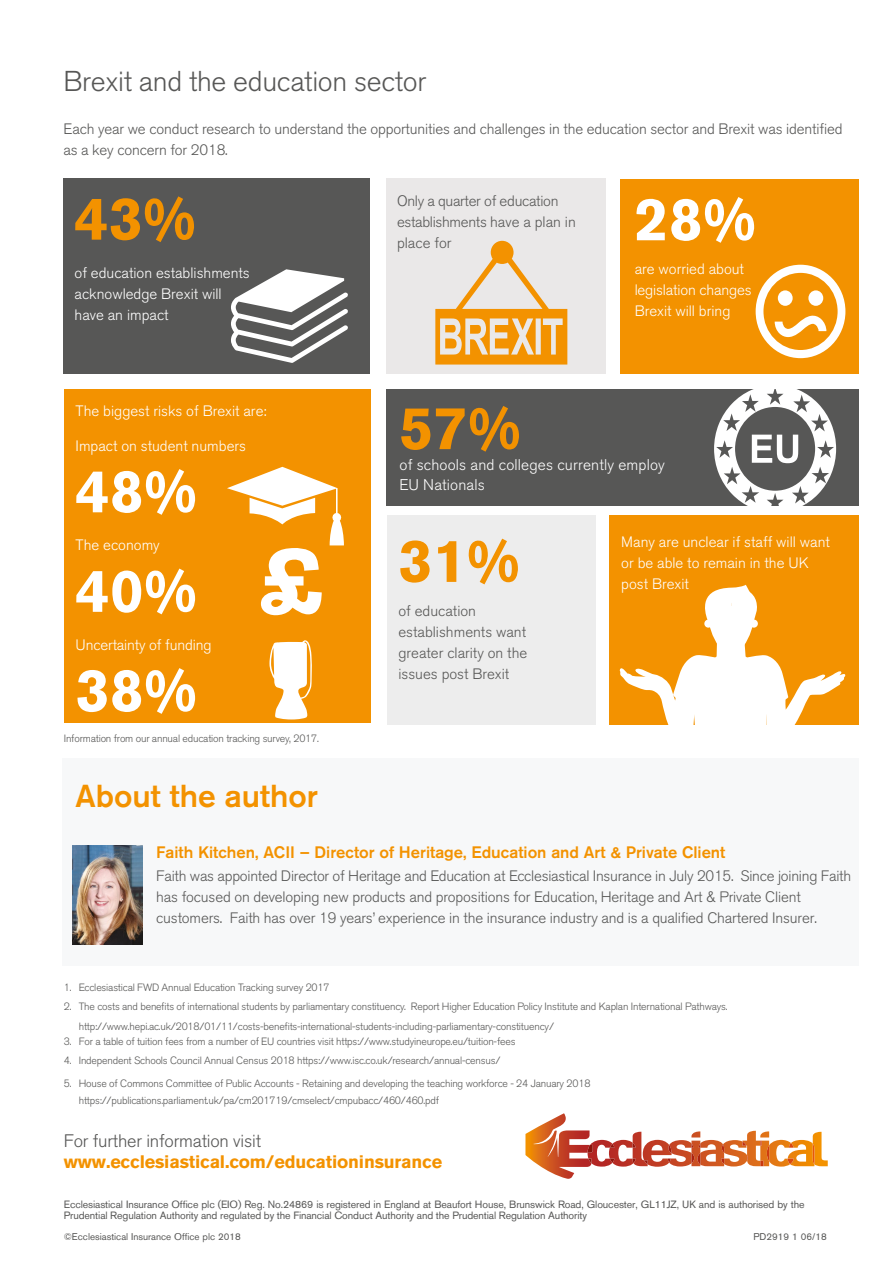
<style>
.page{position:relative;width:893px;height:1263px;background:#fff}
.page>*{position:absolute;margin:0;border:0;box-sizing:border-box;transform-origin:0 0}
.t1{font:700 94.5px "Akzidenz Grotesk BQ";color:#fff}
.t2{font:700 60px "Akzidenz Grotesk BQ";letter-spacing:.01em;color:#fff}
.t3{font:700 60px "Akzidenz Grotesk BQ";color:#f39200}
.t4{font:500 31.5px "Akzidenz Grotesk BQ";color:#f39200}
.t5{font:300 28.5px "Akzidenz Grotesk BQ";letter-spacing:-.01em;color:#575756}
.t6{font:700 18px "Akzidenz Grotesk BQ";letter-spacing:-.01em;color:#f39200}
.t7{font:300 18px "Akzidenz Grotesk BQ";letter-spacing:-.01em;color:#575756}
.t8{font:500 16.5px "Akzidenz Grotesk BQ";color:#f39200}
.t9{font:300 15.3px/19.5px "Akzidenz Grotesk BQ";letter-spacing:.01em;color:#fff}
.t10{font:300 15px/21px "Akzidenz Grotesk BQ";letter-spacing:-.01em;color:#575756}
.t11{font:300 15px/21px "Akzidenz Grotesk BQ";color:#fff}
.t12{font:300 10.5px/19.2px "Akzidenz Grotesk BQ";letter-spacing:-.015em;color:#575756}
.t13{font:10.5px/11.2px "Akzidenz Grotesk BQ";letter-spacing:-.01em;color:#575756}
.t14{font:9.75px "Akzidenz Grotesk BQ";color:#575756}
</style>
<div class="page">
<div style="left:386px;top:389px;width:473px;height:117px;background:#575756"></div>
<div style="left:63px;top:178px;width:307px;height:196px;background:#575756"></div>
<div style="left:64px;top:389px;width:307px;height:334px;background:#f39200"></div>
<div style="left:386px;top:178px;width:219px;height:196px;background:#eae8e8"></div>
<div style="left:621px;top:179px;width:238px;height:195px;background:#f39200"></div>
<div style="left:387px;top:516px;width:208px;height:209px;background:#ededed"></div>
<svg style="left:435px;top:241px;width:132px;height:124px"></svg>
<svg style="left:756px;top:265px;width:89px;height:93px"></svg>
<svg style="left:227px;top:467px;width:117px;height:78px"></svg>
<div style="left:63px;top:758px;width:796px;height:207px;background:#f7f8f9"></div>
<img style="left:73px;top:845px;width:69px;height:100px">
<svg style="left:269px;top:640px;width:43px;height:79px"></svg>
<svg style="left:231px;top:269px;width:117px;height:94px"></svg>
<div style="left:610px;top:516px;width:249px;height:209px;background:#f39200"></div>
<svg style="left:619px;top:585px;width:227px;height:140px"></svg>
<div style="left:714px;top:616px;width:14px;height:14px;background:#fff;border-radius:50%"></div>
<div style="left:734px;top:616px;width:14px;height:14px;background:#fff;border-radius:50%"></div>
<div style="left:723px;top:606px;width:18px;height:142px;background:#fff"></div>
<svg style="left:714px;top:389px;width:122px;height:117px"></svg>
<svg style="left:525px;top:1113px;width:303px;height:66px"></svg>
<h3 class="t5" style="left:63px;top:66px;width:364px">Brexit and the education sector</h3>
<h3 class="t10" style="left:63px;top:119px;width:781px">Each year we conduct research to understand the opportunities and challenges in the education sector and Brexit was identified as a key concern for 2018.</h3>
<h2 class="t3" style="left:75px;top:184px;width:123px">43%</h2>
<h3 class="t11" style="left:75px;top:262px;width:177px">of education establishments acknowledge Brexit will have an impact</h3>
<h3 class="t10" style="left:397px;top:190px;width:180px">Only a quarter of education establishments have a plan in place for</h3>
<h2 class="t2" style="left:635px;top:185px;width:123px">28%</h2>
<h3 class="t11" style="left:635px;top:259px;width:119px">are worried about legislation changes<br>Brexit will bring</h3>
<h3 class="t11" style="left:76px;top:400px;width:192px">The biggest risks of Brexit are:</h3>
<h3 class="t11" style="left:76px;top:435px;width:172px">Impact on student numbers</h3>
<h2 class="t2" style="left:76px;top:457px;width:123px">48%</h2>
<h3 class="t11" style="left:76px;top:535px;width:86px">The economy</h3>
<h2 class="t2" style="left:76px;top:556px;width:123px">40%</h2>
<h3 class="t11" style="left:76px;top:634px;width:137px">Uncertainty of funding</h3>
<h2 class="t2" style="left:76px;top:656px;width:123px">38%</h2>
<h2 class="t3" style="left:399px;top:393px;width:123px">57%</h2>
<h3 class="t9" style="left:399px;top:455px;width:267px">of schools and colleges currently employ<br>EU Nationals</h3>
<h1 class="t1" style="left:259px;top:526px;width:67px">£</h1>
<h3 class="t11" style="left:621px;top:532px;width:210px">Many are unclear if staff will want or be able to remain in the UK post Brexit</h3>
<h2 class="t3" style="left:398px;top:526px;width:123px">31%</h2>
<h3 class="t10" style="left:398px;top:600px;width:130px">of education establishments want greater clarity on the issues post Brexit</h3>
<p class="t12" style="left:64px;top:729px;width:257px">Information from our annual education tracking survey, 2017.</p>
<h3 class="t4" style="left:75px;top:777px;width:244px">About the author</h3>
<h3 class="t8" style="left:156px;top:842px;width:571px">Faith Kitchen, ACII – Director of Heritage, Education and Art &amp; Private Client</h3>
<p class="t10" style="left:156px;top:865px;width:696px">Faith was appointed Director of Heritage and Education at Ecclesiastical Insurance in July 2015. Since joining Faith has focused on developing new products and propositions for Education, Heritage and Art &amp; Private Client customers. Faith has over 19 years’ experience in the insurance industry and is a qualified Chartered Insurer.</p>
<p class="t12" style="left:64px;top:978px;width:267px">1. Ecclesiastical FWD Annual Education Tracking survey 2017</p>
<p class="t12" style="left:79px;top:997px;width:650px;text-indent:-15px">2. The costs and benefits of international students by parliamentary constituency. Report Higher Education Policy Institute and Kaplan International Pathways. http://www.hepi.ac.uk/2018/01/11/costs-benefits-international-students-including-parliamentary-constituency/</p>
<p class="t12" style="left:64px;top:1032px;width:453px">3. For a table of tuition fees from a number of EU countries visit https://www.studyineurope.eu/tuition-fees</p>
<p class="t12" style="left:64px;top:1051px;width:438px">4. Independent Schools Council Annual Census 2018 https://www.isc.co.uk/research/annual-census/</p>
<p class="t12" style="left:79px;top:1076px;width:513px;line-height:16.5px;text-indent:-15px">5. House of Commons Committee of Public Accounts - Retaining and developing the teaching workforce - 24 January 2018 https://publications.parliament.uk/pa/cm201719/cmselect/cmpubacc/460/460.pdf</p>
<h3 class="t7" style="left:64px;top:1131px;width:199px">For further information visit</h3>
<h3 class="t6" style="left:64px;top:1151px;width:380px">www.ecclesiastical.com/educationinsurance</h3>
<p class="t13" style="left:64px;top:1198px;width:742px">Ecclesiastical Insurance Office plc (EIO) Reg. No.24869 is registered in England at Beaufort House, Brunswick Road, Gloucester, GL11JZ, UK and is authorised by the<br>Prudential Regulation Authority and regulated by the Financial Conduct Authority and the Prudential Regulation Authority</p>
<p class="t14" style="left:64px;top:1231px;width:179px">©Ecclesiastical Insurance Office plc 2018</p>
<p class="t14" style="left:753px;top:1231px;width:75px">PD2919 1 06/18</p>
</div>
